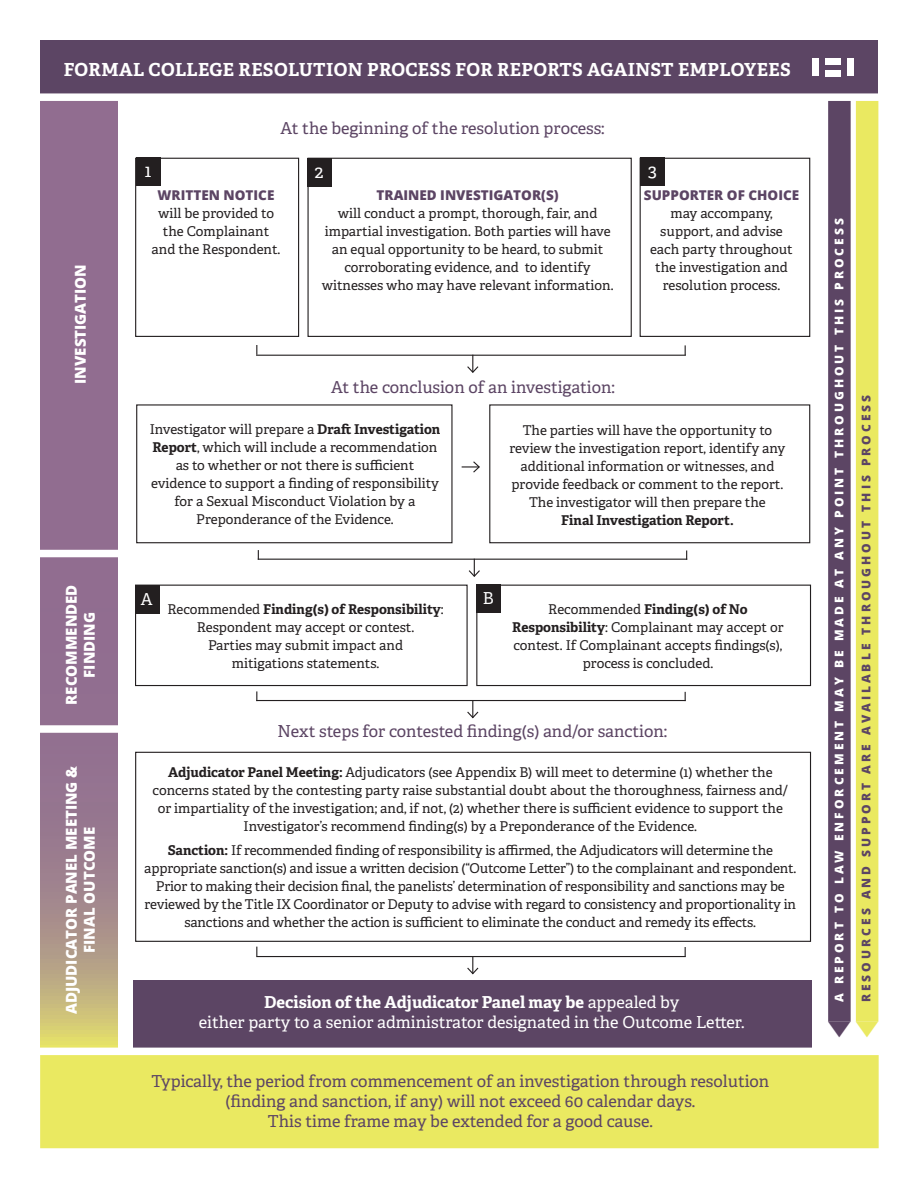
<style>
.page{position:relative;width:918px;height:1188px;background:#fff}
.page>*{position:absolute;margin:0;border:0;box-sizing:border-box;transform-origin:0 0}
.t1{font:700 18px "Adelle PE";letter-spacing:.02em;color:#fff}
.t2{font:18px "Adelle PE";color:#fff}
.t3{font:16.5px/19.8px "Adelle PE";color:#5c4564;text-align:center}
.t4{font:16.5px/19.8px "Adelle PE";color:#fff;text-align:center}
.t5{font:800 15px/18px "Open Sans";color:#fff;text-align:center}
.t6{font:13.5px/18px "Adelle PE";letter-spacing:-.005em;color:#231f20;text-align:center}
.t7{font:800 13.5px "Open Sans";color:#5c4564}
.t8{font:700 13.5px "Adelle PE";letter-spacing:-.005em;color:#231f20}
.t9{font:800 12px "Open Sans";letter-spacing:.25em;color:#fff}
.t10{font:800 12px "Open Sans";letter-spacing:.25em;color:#5c4564}
.s1{font-weight:700}
</style>
<div class="page">
<div style="left:41px;top:40px;width:837px;height:59px;background:#5c4564"></div>
<div style="left:40px;top:1049px;width:839px;height:99px;background:#eae961"></div>
<div style="left:133px;top:981px;width:678px;height:69px;background:#5c4564"></div>
<svg style="left:41px;top:101px;width:77px;height:947px;background:#99798d"></svg>
<div style="left:135px;top:158px;width:164px;height:179px;border:1px solid #231f20"></div>
<div style="left:308px;top:158px;width:324px;height:179px;border:1px solid #231f20"></div>
<div style="left:640px;top:158px;width:170px;height:179px;border:1px solid #231f20"></div>
<div style="left:489px;top:404px;width:321px;height:139px;border:1px solid #231f20"></div>
<div style="left:136px;top:404px;width:317px;height:139px;border:1px solid #231f20"></div>
<div style="left:135px;top:585px;width:333px;height:101px;border:1px solid #231f20"></div>
<div style="left:476px;top:585px;width:335px;height:101px;border:1px solid #231f20"></div>
<div style="left:135px;top:752px;width:676px;height:190px;border:1px solid #231f20"></div>
<div style="left:28px;top:550px;width:94px;height:7px;background:#fff"></div>
<div style="left:33px;top:725px;width:91px;height:8px;background:#fff"></div>
<div style="left:828px;top:95px;width:23px;height:927px;background:#5c4564"></div>
<div style="left:856px;top:97px;width:22px;height:925px;background:#eae961"></div>
<div style="left:31px;top:1048px;width:868px;height:7px;background:#fff"></div>
<div style="left:24px;top:93px;width:869px;height:8px;background:#fff"></div>
<div style="left:136px;top:158px;width:24px;height:28px;background:#231f20"></div>
<div style="left:308px;top:158px;width:24px;height:28px;background:#231f20"></div>
<div style="left:640px;top:158px;width:25px;height:28px;background:#231f20"></div>
<hr style="left:256px;top:355px;width:430px;height:1px;background:#231f20">
<svg style="left:466px;top:355px;width:14px;height:18px"></svg>
<hr style="left:256px;top:700px;width:430px;height:1px;background:#231f20">
<svg style="left:466px;top:701px;width:14px;height:18px"></svg>
<div style="left:135px;top:585px;width:24px;height:29px;background:#231f20"></div>
<div style="left:477px;top:585px;width:24px;height:28px;background:#231f20"></div>
<hr style="left:256px;top:956px;width:430px;height:1px;background:#231f20">
<svg style="left:466px;top:957px;width:14px;height:18px"></svg>
<div style="left:813px;top:58px;width:6px;height:18px;background:#fff"></div>
<div style="left:847px;top:58px;width:7px;height:18px;background:#fff"></div>
<div style="left:825px;top:58px;width:16px;height:6px;background:#fff"></div>
<div style="left:825px;top:70px;width:16px;height:6px;background:#fff"></div>
<hr style="left:258px;top:559px;width:429px;height:1px;background:#231f20">
<svg style="left:468px;top:559px;width:13px;height:18px"></svg>
<svg style="left:462px;top:461px;width:18px;height:12px"></svg>
<svg style="left:828px;top:1021px;width:50px;height:1px"></svg>
<h1 class="t1" style="left:64px;top:56px;width:728px">FORMAL COLLEGE RESOLUTION PROCESS FOR REPORTS AGAINST EMPLOYEES</h1>
<p class="t3" style="left:280px;top:118px;width:326px">At the beginning of the resolution process:</p>
<p class="t5" style="left:71px;top:384px;width:121px;rotate:-90deg">INVESTIGATION</p>
<p class="t5" style="left:62px;top:705px;width:122px;rotate:-90deg">RECOMMENDED<br>FINDING</p>
<p class="t5" style="left:62px;top:1014px;width:250px;rotate:-90deg">ADJUDICATOR PANEL MEETING &amp;<br>FINAL OUTCOME</p>
<h1 class="t2" style="left:145px;top:158px;width:8px">1</h1>
<h1 class="t2" style="left:315px;top:158px;width:10px">2</h1>
<h1 class="t2" style="left:648px;top:158px;width:10px">3</h1>
<p class="t7" style="left:158px;top:186px;width:118px">WRITTEN NOTICE</p>
<p class="t6" style="left:152px;top:204px;width:130px">will be provided to the Complainant and the Respondent.</p>
<p class="t7" style="left:377px;top:185px;width:184px">TRAINED INVESTIGATOR(S)</p>
<p class="t6" style="left:322px;top:204px;width:293px">will conduct a prompt, thorough, fair, and impartial investigation. Both parties will have an equal opportunity to be heard, to submit corroborating evidence, and to identify witnesses who may have relevant information.</p>
<p class="t7" style="left:644px;top:186px;width:157px">SUPPORTER OF CHOICE</p>
<p class="t6" style="left:650px;top:204px;width:144px">may accompany, support, and advise each party throughout the investigation and resolution process.</p>
<p class="t3" style="left:331px;top:376px;width:285px">At the conclusion of an investigation:</p>
<p class="t6" style="left:150px;top:419px;width:292px">Investigator will prepare a <span class="s1">Draft Investigation Report</span>, which will include a recommendation as to whether or not there is sufficient evidence to support a finding of responsibility for a Sexual Misconduct Violation by a Preponderance of the Evidence.</p>
<p class="t6" style="left:509px;top:421px;width:278px">The parties will have the opportunity to review the investigation report, identify any additional information or witnesses, and provide feedback or comment to the report.<br>The investigator will then prepare the</p>
<p class="t8" style="left:561px;top:510px;width:174px">Final Investigation Report.</p>
<p class="t4" style="left:141px;top:588px;width:13px">A</p>
<p class="t4" style="left:483px;top:588px;width:13px">B</p>
<p class="t6" style="left:167px;top:600px;width:278px">Recommended <span class="s1">Finding(s) of Responsibility</span>:<br>Respondent may accept or contest.<br>Parties may submit impact and<br>mitigations statements.</p>
<p class="t6" style="left:512px;top:600px;width:273px">Recommended <span class="s1">Finding(s) of No Responsibility</span>: Complainant may accept or contest. If Complainant accepts findings(s), process is concluded.</p>
<p class="t3" style="left:277px;top:721px;width:391px">Next steps for contested finding(s) and/or sanction:</p>
<p class="t6" style="left:153px;top:763px;width:637px"><span class="s1">Adjudicator Panel Meeting:</span> Adjudicators (see Appendix B) will meet to determine (1) whether the concerns stated by the contesting party raise substantial doubt about the thoroughness, fairness and/ or impartiality of the investigation; and, if not, (2) whether there is sufficient evidence to support the Investigator’s recommend finding(s) by a Preponderance of the Evidence.</p>
<p class="t6" style="left:144px;top:841px;width:654px"><span class="s1">Sanction:</span> If recommended finding of responsibility is affirmed, the Adjudicators will determine the appropriate sanction(s) and issue a written decision (“Outcome Letter”) to the complainant and respondent.<br>Prior to making their decision final, the panelists’ determination of responsibility and sanctions may be reviewed by the Title IX Coordinator or Deputy to advise with regard to consistency and proportionality in sanctions and whether the action is sufficient to eliminate the conduct and remedy its effects.</p>
<p class="t4" style="left:199px;top:992px;width:547px"><span class="s1">Decision of the Adjudicator Panel may be</span> appealed by<br>either party to a senior administrator designated in the Outcome Letter.</p>
<p class="t3" style="left:152px;top:1071px;width:619px">Typically, the period from commencement of an investigation through resolution (finding and sanction, if any) will not exceed 60 calendar days.<br>This time frame may be extended for a good cause.</p>
<p class="t9" style="left:831px;top:1002px;width:785px;rotate:-90deg">A REPORT TO LAW ENFORCEMENT MAY BE MADE AT ANY POINT THROUGHOUT THIS PROCESS</p>
<p class="t10" style="left:858px;top:1002px;width:609px;rotate:-90deg">RESOURCES AND SUPPORT ARE AVAILABLE THROUGHOUT THIS PROCESS</p>
</div>
